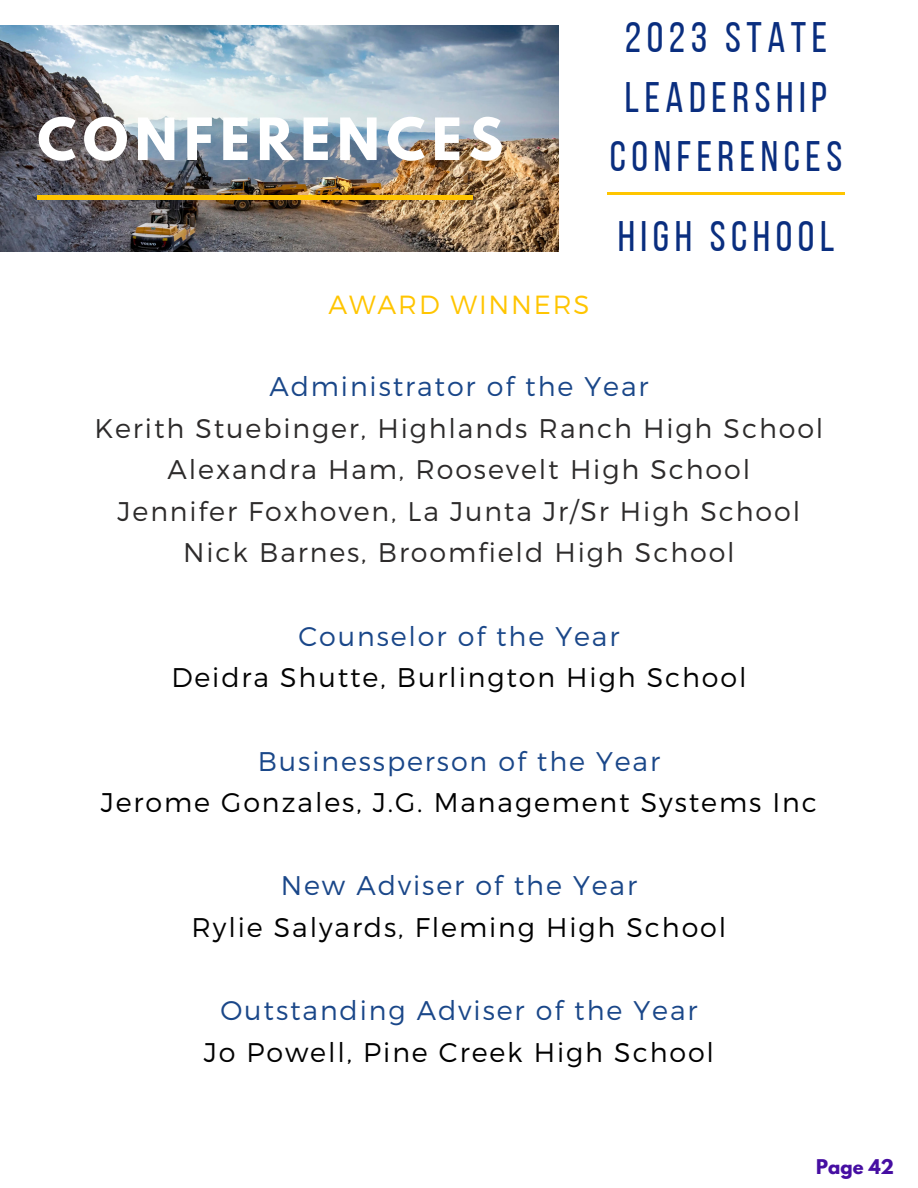
<style>
.page{position:relative;width:918px;height:1188px;background:#fff}
.page>*{position:absolute;margin:0;border:0;box-sizing:border-box;transform-origin:0 0}
.t1{font:700 51.6px "League Spartan";letter-spacing:.13em;color:#fff}
.t2{font:42.6px/59.7px "Bebas Neue";letter-spacing:.13em;color:#0a2e7f;text-align:center}
.t3{font:300 27px "Montserrat";letter-spacing:.07em;color:#2d2b2b}
.t4{font:300 27px "Montserrat";letter-spacing:.07em;color:#1a4789}
.t5{font:300 27px "Montserrat";letter-spacing:.07em;color:#000}
.t6{font:300 27px "Montserrat";letter-spacing:.07em;color:#030303}
.t7{font:300 26.25px "Montserrat";letter-spacing:.07em;color:#ffc500}
.t8{font:700 18px "League Spartan";color:#460ea2}
.s1{color:#030303}
</style>
<div class="page">
<img style="left:0;top:25px;width:558px;height:226px">
<hr style="left:37px;top:195px;width:436px;height:4px;background:#ffc500">
<hr style="left:607px;top:192px;width:238px;height:2px;background:#ffc500">
<p class="t1" style="left:37px;top:114px;width:467px">CONFERENCES</p>
<p class="t7" style="left:328px;top:287px;width:263px">AWARD WINNERS</p>
<p class="t2" style="left:610px;top:12px;width:234px">2023 STATE<br>LEADERSHIP<br>CONFERENCES</p>
<p class="t2" style="left:618px;top:211px;width:218px">HIGH SCHOOL</p>
<p class="t4" style="left:269px;top:369px;width:381px">Administrator of the Year</p>
<p class="t3" style="left:94px;top:410px;width:730px">Kerith Stuebinger, Highlands Ranch High School</p>
<p class="t3" style="left:168px;top:452px;width:584px">Alexandra Ham, Roosevelt High School</p>
<p class="t3" style="left:118px;top:494px;width:684px">Jennifer Foxhoven, La Junta Jr/Sr High School</p>
<p class="t3" style="left:183px;top:535px;width:553px">Nick Barnes, Broomfield High School</p>
<p class="t4" style="left:298px;top:619px;width:323px">Counselor of the Year</p>
<p class="t6" style="left:171px;top:660px;width:577px">Deidra Shutte, Burlington High School</p>
<p class="t4" style="left:258px;top:743px;width:404px">Businessperson of the Year</p>
<p class="t5" style="left:101px;top:785px;width:718px">Jerome Gonzales, J.G. Management Systems Inc</p>
<p class="t4" style="left:281px;top:868px;width:358px">New Adviser of the Year</p>
<p class="t5" style="left:192px;top:910px;width:536px"><span class="s1">Rylie Salyards,</span> Fleming High School</p>
<p class="t4" style="left:220px;top:993px;width:479px">Outstanding Adviser of the Year</p>
<p class="t5" style="left:204px;top:1035px;width:512px"><span class="s1">Jo Powell,</span> Pine Creek High School</p>
<p class="t8" style="left:816px;top:1158px;width:79px">Page 42</p>
</div>
